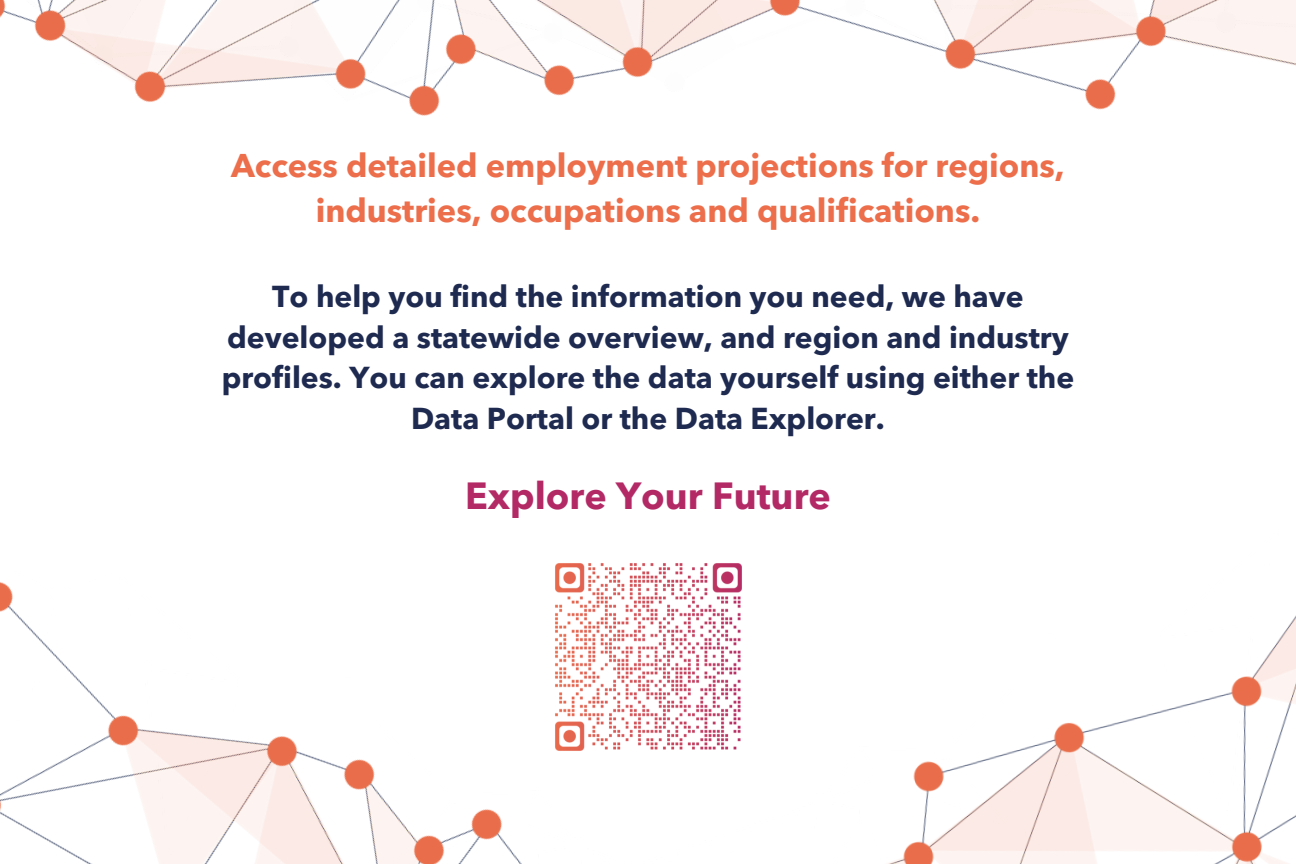
<style>
.page{position:relative;width:1296px;height:864px;background:#fff}
.page>*{position:absolute;margin:0;border:0;box-sizing:border-box;transform-origin:0 0}
.t1{font:700 37.5px "Avenir Next LT Pro";color:#b32965}
.t2{font:700 32.7px/45px "Avenir Next LT Pro";color:#ec6e4b;text-align:center}
.t3{font:700 30px/40.5px "Avenir Next LT Pro";color:#1e2a50;text-align:center}
</style>
<div class="page">
<img style="left:863px;top:0;width:433px;height:110px">
<img style="left:0;top:0;width:863px;height:864px">
<img style="left:610px;top:253px;width:686px;height:611px">
<p class="t2" style="left:231px;top:146px;width:835px">Access detailed employment projections for regions, industries, occupations and qualifications.</p>
<p class="t3" style="left:222px;top:279px;width:854px">To help you find the information you need, we have developed a statewide overview, and region and industry profiles. You can explore the data yourself using either the Data Portal or the Data Explorer.</p>
<p class="t1" style="left:465px;top:481px;width:367px">Explore Your Future</p>
</div>
